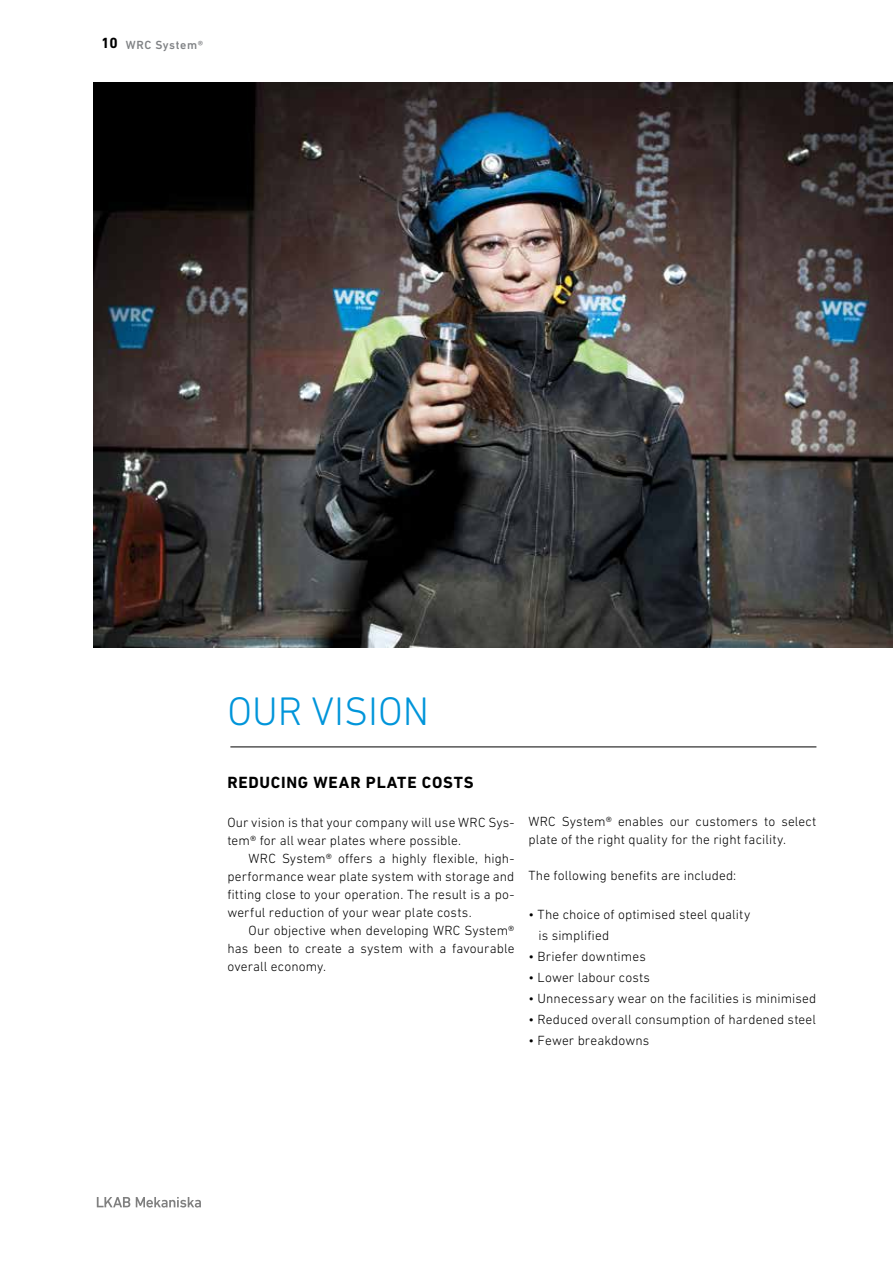
<style>
.page{position:relative;width:893px;height:1263px;background:#fff}
.page>*{position:absolute;margin:0;border:0;box-sizing:border-box;transform-origin:0 0}
.t1{font:300 40.5px "DIN Next LT Profor LKAB";color:#0095da}
.t2{font:700 16.5px "DIN Next LT Profor LKAB";letter-spacing:.045em;color:#000}
.t3{font:300 13.5px/18px "DIN Next LT Pro";letter-spacing:.01em;color:#000}
.t4{font:500 12px "DIN Next LT Pro";letter-spacing:.05em;color:#808285}
.s1{font-weight:700;font-size:15px;color:#000}
</style>
<div class="page">
<svg style="left:97px;top:1197px;width:104px;height:10px"></svg>
<hr style="left:230px;top:746px;width:586px;height:1px;background:#000">
<img style="left:94px;top:83px;width:799px;height:565px">
<p class="t4" style="left:101px;top:38px;width:104px"><span class="s1">10</span> WRC System®</p>
<h1 class="t1" style="left:227px;top:688px;width:203px">OUR VISION</h1>
<p class="t2" style="left:227px;top:772px;width:248px">REDUCING WEAR PLATE COSTS</p>
<p class="t3" style="left:227px;top:813px;width:289px">Our vision is that your company will use WRC Sys&shy;tem® for all wear plates where possible.</p>
<p class="t3" style="left:227px;top:849px;width:289px;text-align:justify;text-indent:21px">WRC System® offers a highly flexible, high&shy;performance wear plate system with storage and fitting close to your operation. The result is a po&shy;werful reduction of your wear plate costs.</p>
<p class="t3" style="left:227px;top:921px;width:289px;text-align:justify;text-indent:21px">Our objective when developing WRC System® has been to create a system with a favourable overall economy.</p>
<p class="t3" style="left:528px;top:812px;width:289px">WRC System® enables our customers to select plate of the right quality for the right facility.</p>
<p class="t3" style="left:528px;top:866px;width:209px">The following benefits are included:</p>
<p class="t3" style="left:539px;top:904px;width:213px;line-height:21px;text-indent:-10px">• The choice of optimised steel quality is simplified</p>
<p class="t3" style="left:528px;top:947px;width:119px">• Briefer downtimes</p>
<p class="t3" style="left:528px;top:968px;width:123px">• Lower labour costs</p>
<p class="t3" style="left:528px;top:990px;width:289px">• Unnecessary wear on the facilities is minimised</p>
<p class="t3" style="left:528px;top:1011px;width:289px">• Reduced overall consumption of hardened steel</p>
<p class="t3" style="left:528px;top:1032px;width:122px">• Fewer breakdowns</p>
</div>
